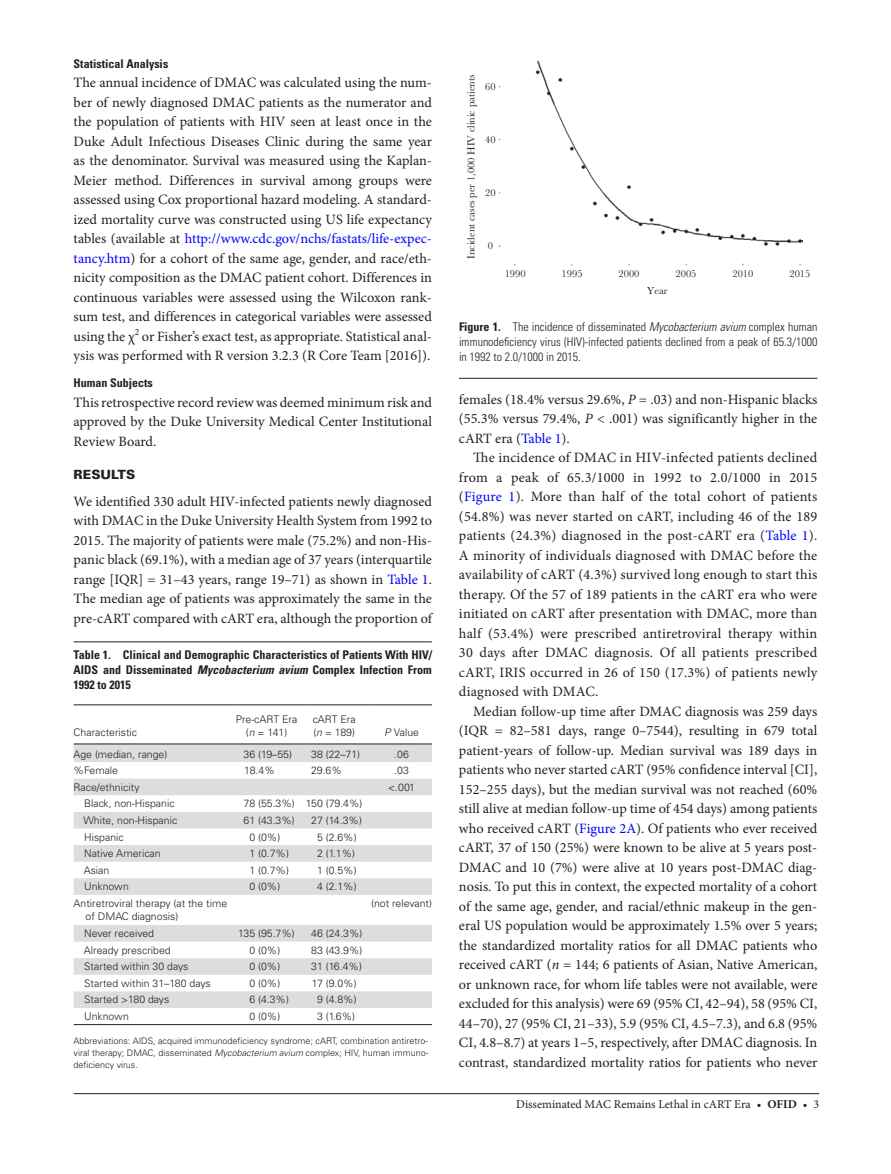
<style>
.page{position:relative;width:891px;height:1174px;background:#fff}
.page>*{position:absolute;margin:0;border:0;box-sizing:border-box;transform-origin:0 0}
.t1{font:14.25px/19.5px "Minion Pro";color:#231f20;text-align:justify}
.t2{font:900 12.75px "Univers LT Std";color:#231f20}
.t3{font:700 condensed 12px/15px "Univers LT Std";color:#231f20;text-align:justify}
.t4{font:300 condensed 12px/15px "Univers LT Std";color:#231f20;text-align:justify}
.t5{font:12px "Minion Pro";color:#231f20}
.t6{font:300 10.5px/13.5px "Univers LT Std";color:#231f20}
.t7{font:10.5px "Baskerville MT Std";color:#231f20}
.t8{font:300 9px/12px "Univers LT Std";color:#231f20;text-align:justify}
.s1{color:#00f}
.s2{font-style:italic}
.s3{font-weight:700}
</style>
<div class="page">
<hr style="left:74px;top:1093px;width:745px;height:1px;background:#231f20">
<hr style="left:74px;top:641px;width:358px;height:1px;background:#231f20">
<div style="left:74px;top:745px;width:358px;height:17px;background:#dcdddf"></div>
<svg style="left:74px;top:779px;width:358px;height:229px"></svg>
<hr style="left:74px;top:704px;width:162px;height:1px;background:#231f20">
<hr style="left:236px;top:704px;width:70px;height:1px;background:#231f20">
<hr style="left:306px;top:704px;width:65px;height:1px;background:#231f20">
<hr style="left:371px;top:704px;width:61px;height:1px;background:#231f20">
<hr style="left:74px;top:1024px;width:162px;height:1px;background:#231f20">
<hr style="left:236px;top:1024px;width:70px;height:1px;background:#231f20">
<hr style="left:306px;top:1024px;width:65px;height:1px;background:#231f20">
<hr style="left:371px;top:1024px;width:61px;height:1px;background:#231f20">
<hr style="left:74px;top:744px;width:162px;height:1px;background:#231f20">
<hr style="left:236px;top:744px;width:70px;height:1px;background:#231f20">
<hr style="left:306px;top:744px;width:65px;height:1px;background:#231f20">
<hr style="left:371px;top:744px;width:61px;height:1px;background:#231f20">
<hr style="left:459px;top:378px;width:358px;height:1px;background:#231f20">
<img style="left:499px;top:60px;width:303px;height:206px">
<p class="t3" style="left:74px;top:56px;width:96px">Statistical Analysis</p>
<p class="t1" style="left:74px;top:73px;width:360px">The annual incidence of DMAC was calculated using the num&shy;ber of newly diagnosed DMAC patients as the numerator and the population of patients with HIV seen at least once in the Duke Adult Infectious Diseases Clinic during the same year as the denominator. Survival was measured using the Kaplan-Meier method. Differences in survival among groups were assessed using Cox proportional hazard modeling. A standard&shy;ized mortality curve was constructed using US life expectancy tables (available at <span class="s1">http://www.cdc.gov/nchs/fastats/life-expec&shy;tancy.htm</span>) for a cohort of the same age, gender, and race/eth&shy;nicity composition as the DMAC patient cohort. Differences in continuous variables were assessed using the Wilcoxon rank&shy;sum test, and differences in categorical variables were assessed using the χ<sup>2</sup> or Fisher’s exact test, as appropriate. Statistical anal&shy;ysis was performed with R version 3.2.3 (R Core Team [2016]).</p>
<p class="t3" style="left:74px;top:376px;width:81px">Human Subjects</p>
<p class="t1" style="left:74px;top:393px;width:360px">This retrospective record review was deemed minimum risk and approved by the Duke University Medical Center Institutional Review Board.</p>
<p class="t2" style="left:74px;top:466px;width:63px">RESULTS</p>
<p class="t1" style="left:74px;top:492px;width:360px">We identified 330 adult HIV-infected patients newly diagnosed with DMAC in the Duke University Health System from 1992 to 2015. The majority of patients were male (75.2%) and non-His&shy;panic black (69.1%), with a median age of 37 years (interquartile range [IQR] = 31–43 years, range 19–71) as shown in <span class="s1">Table 1</span>.<br>The median age of patients was approximately the same in the pre-cART compared with cART era, although the proportion of</p>
<p class="t3" style="left:74px;top:647px;width:360px">Table 1. Clinical and Demographic Characteristics of Patients With HIV/ AIDS and Disseminated <span class="s2">Mycobacterium avium</span> Complex Infection From 1992 to 2015</p>
<p class="t6" style="left:74px;top:726px;width:65px">Characteristic</p>
<p class="t6" style="left:236px;top:712px;width:63px;text-align:center">Pre-cART Era (<span class="s2">n</span> = 141)</p>
<p class="t6" style="left:313px;top:712px;width:44px">cART Era (<span class="s2">n</span> = 189)</p>
<p class="t6" style="left:384px;top:726px;width:36px"><span class="s2">P</span> Value</p>
<p class="t6" style="left:74px;top:747px;width:95px">Age (median, range)</p>
<p class="t6" style="left:244px;top:747px;width:50px">36 (19–55)</p>
<p class="t6" style="left:311px;top:747px;width:51px">38 (22–71)</p>
<p class="t6" style="left:394px;top:747px;width:16px">.06</p>
<p class="t6" style="left:74px;top:764px;width:46px">%Female</p>
<p class="t6" style="left:244px;top:764px;width:32px">18.4%</p>
<p class="t6" style="left:311px;top:764px;width:32px">29.6%</p>
<p class="t6" style="left:394px;top:764px;width:16px">.03</p>
<p class="t6" style="left:74px;top:780px;width:68px">Race/ethnicity</p>
<p class="t6" style="left:388px;top:780px;width:28px">&lt;.001</p>
<p class="t6" style="left:84px;top:797px;width:92px">Black, non-Hispanic</p>
<p class="t6" style="left:244px;top:797px;width:121px">78 (55.3%) 150 (79.4%)</p>
<p class="t6" style="left:83px;top:813px;width:95px">White, non-Hispanic</p>
<p class="t6" style="left:244px;top:813px;width:53px">61 (43.3%)</p>
<p class="t6" style="left:311px;top:813px;width:52px">27 (14.3%)</p>
<p class="t6" style="left:84px;top:830px;width:41px">Hispanic</p>
<p class="t6" style="left:249px;top:830px;width:32px">0 (0%)</p>
<p class="t6" style="left:317px;top:830px;width:41px">5 (2.6%)</p>
<p class="t6" style="left:84px;top:847px;width:78px">Native American</p>
<p class="t6" style="left:249px;top:847px;width:41px">1 (0.7%)</p>
<p class="t6" style="left:317px;top:847px;width:40px">2 (1.1%)</p>
<p class="t6" style="left:84px;top:863px;width:27px">Asian</p>
<p class="t6" style="left:249px;top:863px;width:41px">1 (0.7%)</p>
<p class="t6" style="left:317px;top:863px;width:41px">1 (0.5%)</p>
<p class="t6" style="left:84px;top:880px;width:46px">Unknown</p>
<p class="t6" style="left:249px;top:880px;width:32px">0 (0%)</p>
<p class="t6" style="left:317px;top:880px;width:41px">4 (2.1%)</p>
<p class="t6" style="left:86px;top:896px;width:143px;text-indent:-12px">Antiretroviral therapy (at the time of DMAC diagnosis)</p>
<p class="t6" style="left:371px;top:896px;width:62px">(not relevant)</p>
<p class="t6" style="left:84px;top:927px;width:71px">Never received</p>
<p class="t6" style="left:238px;top:927px;width:58px">135 (95.7%)</p>
<p class="t6" style="left:311px;top:927px;width:53px">46 (24.3%)</p>
<p class="t6" style="left:84px;top:943px;width:88px">Already prescribed</p>
<p class="t6" style="left:249px;top:943px;width:32px">0 (0%)</p>
<p class="t6" style="left:311px;top:943px;width:53px">83 (43.9%)</p>
<p class="t6" style="left:84px;top:960px;width:106px">Started within 30 days</p>
<p class="t6" style="left:249px;top:960px;width:32px">0 (0%)</p>
<p class="t6" style="left:311px;top:960px;width:52px">31 (16.4%)</p>
<p class="t6" style="left:84px;top:976px;width:128px">Started within 31–180 days</p>
<p class="t6" style="left:249px;top:976px;width:32px">0 (0%)</p>
<p class="t6" style="left:312px;top:976px;width:46px">17 (9.0%)</p>
<p class="t6" style="left:84px;top:993px;width:87px">Started &gt;180 days</p>
<p class="t6" style="left:249px;top:993px;width:41px">6 (4.3%)</p>
<p class="t6" style="left:317px;top:993px;width:41px">9 (4.8%)</p>
<p class="t6" style="left:84px;top:1010px;width:46px">Unknown</p>
<p class="t6" style="left:249px;top:1010px;width:32px">0 (0%)</p>
<p class="t6" style="left:317px;top:1010px;width:40px">3 (1.6%)</p>
<p class="t8" style="left:74px;top:1035px;width:356px">Abbreviations: AIDS, acquired immunodeficiency syndrome; cART, combination antiretro&shy;viral therapy; DMAC, disseminated <span class="s2">Mycobacterium avium</span> complex; HIV, human immuno&shy;deficiency virus.</p>
<p class="t7" style="left:465px;top:259px;width:186px;rotate:-90deg">Incident cases per 1,000 HIV clinic patients</p>
<p class="t7" style="left:485px;top:81px;width:12px">60</p>
<p class="t7" style="left:485px;top:134px;width:12px">40</p>
<p class="t7" style="left:485px;top:187px;width:12px">20</p>
<p class="t7" style="left:488px;top:240px;width:7px">0</p>
<p class="t7" style="left:505px;top:268px;width:22px">1990</p>
<p class="t7" style="left:562px;top:268px;width:22px">1995</p>
<p class="t7" style="left:619px;top:268px;width:22px">2000</p>
<p class="t7" style="left:676px;top:268px;width:22px">2005</p>
<p class="t7" style="left:647px;top:285px;width:22px">Year</p>
<p class="t7" style="left:732px;top:268px;width:22px">2010</p>
<p class="t7" style="left:789px;top:268px;width:22px">2015</p>
<p class="t4" style="left:459px;top:319px;width:360px"><span class="s3">Figure 1.</span> The incidence of disseminated <span class="s2">Mycobacterium avium</span> complex human immunodeficiency virus (HIV)-infected patients declined from a peak of 65.3/1000 in 1992 to 2.0/1000 in 2015.</p>
<p class="t1" style="left:459px;top:390px;width:360px">females (18.4% versus 29.6%, <span class="s2">P</span> = .03) and non-Hispanic blacks (55.3% versus 79.4%, <span class="s2">P</span> &lt; .001) was significantly higher in the cART era (<span class="s1">Table 1</span>).</p>
<p class="t1" style="left:459px;top:448px;width:360px;text-indent:14px">The incidence of DMAC in HIV-infected patients declined from a peak of 65.3/1000 in 1992 to 2.0/1000 in 2015 (<span class="s1">Figure 1</span>). More than half of the total cohort of patients (54.8%) was never started on cART, including 46 of the 189 patients (24.3%) diagnosed in the post-cART era (<span class="s1">Table 1</span>).<br>A minority of individuals diagnosed with DMAC before the availability of cART (4.3%) survived long enough to start this therapy. Of the 57 of 189 patients in the cART era who were initiated on cART after presentation with DMAC, more than half (53.4%) were prescribed antiretroviral therapy within 30 days after DMAC diagnosis. Of all patients prescribed cART, IRIS occurred in 26 of 150 (17.3%) of patients newly diagnosed with DMAC.</p>
<p class="t1" style="left:459px;top:702px;width:360px;text-indent:14px">Median follow-up time after DMAC diagnosis was 259 days (IQR = 82–581 days, range 0–7544), resulting in 679 total patient-years of follow-up. Median survival was 189 days in patients who never started cART (95% confidence interval [CI], 152–255 days), but the median survival was not reached (60% still alive at median follow-up time of 454 days) among patients who received cART (<span class="s1">Figure 2A</span>). Of patients who ever received cART, 37 of 150 (25%) were known to be alive at 5 years post-DMAC and 10 (7%) were alive at 10 years post-DMAC diag&shy;nosis. To put this in context, the expected mortality of a cohort of the same age, gender, and racial/ethnic makeup in the gen&shy;eral US population would be approximately 1.5% over 5 years; the standardized mortality ratios for all DMAC patients who received cART (<span class="s2">n</span> = 144; 6 patients of Asian, Native American, or unknown race, for whom life tables were not available, were excluded for this analysis) were 69 (95% CI, 42–94), 58 (95% CI, 44–70), 27 (95% CI, 21–33), 5.9 (95% CI, 4.5–7.3), and 6.8 (95% CI, 4.8–8.7) at years 1–5, respectively, after DMAC diagnosis. In contrast, standardized mortality ratios for patients who never</p>
<p class="t5" style="left:516px;top:1096px;width:304px">Disseminated MAC Remains Lethal in cART Era • <span class="s3">OFID</span> • 3</p>
</div>
